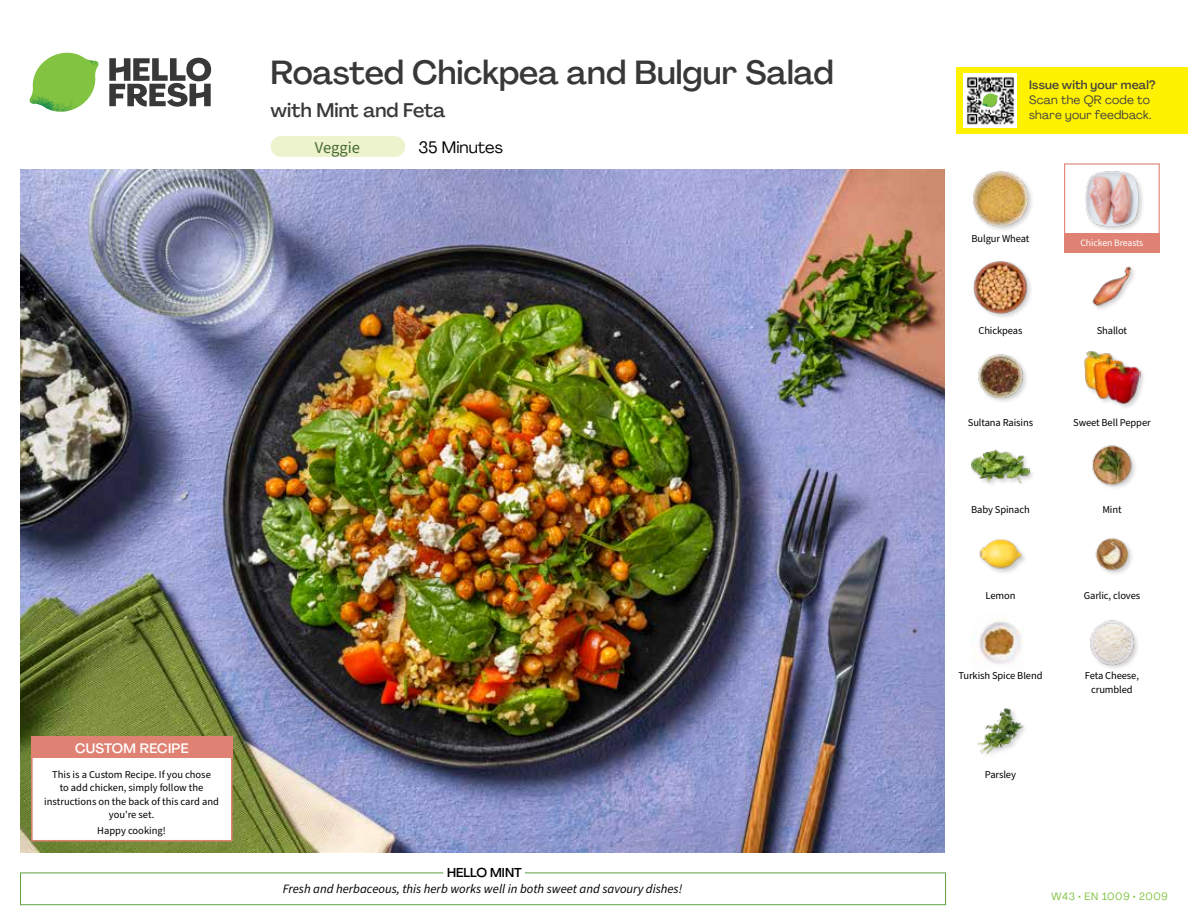
<style>
.page{position:relative;width:1188px;height:918px;background:#fff}
.page>*{position:absolute;margin:0;border:0;box-sizing:border-box;transform-origin:0 0}
.t1{font:500 33px "Agrandir";color:#383839}
.t2{font:500 19.5px "Agrandir";color:#383839}
.t3{font:16.5px "Agrandir";color:#000}
.t4{font:16.5px "Source Sans Pro";color:#476b32}
.t5{font:500 13.5px "Agrandir";letter-spacing:.02em;color:#fff}
.t6{font:italic 12.75px "Source Sans Pro";color:#000}
.t7{font:500 12.75px "Agrandir";color:#000}
.t8{font:12px/15px "Agrandir";letter-spacing:.02em;color:#414042}
.t9{font:500 12px "Agrandir";letter-spacing:.02em;color:#414042}
.t10{font:10.5px/13.5px "Source Sans Pro";letter-spacing:-.01em;color:#000;text-align:center}
.t11{font:10.5px "Agrandir";letter-spacing:.05em;color:#82c341}
.t12{font:9.75px "Source Sans Pro";letter-spacing:-.01em;color:#fff}
</style>
<div class="page">
<svg style="left:109px;top:57px;width:102px;height:50px"></svg>
<svg style="left:34px;top:53px;width:62px;height:40px"></svg>
<img style="left:67px;top:53px;width:32px;height:26px">
<img style="left:33px;top:75px;width:59px;height:11px">
<img style="left:29px;top:79px;width:61px;height:33px">
<img style="left:65px;top:86px;width:27px;height:25px">
<div style="left:20px;top:873px;width:926px;height:32px;border:1px solid #609f43"></div>
<div style="left:443px;top:865px;width:82px;height:15px;background:#fff"></div>
<img style="left:21px;top:170px;width:924px;height:682px">
<div style="left:271px;top:136px;width:134px;height:21px;background:#edf3cd;border-radius:10px"></div>
<img style="left:977px;top:708px;width:48px;height:47px">
<img style="left:1090px;top:620px;width:48px;height:49px">
<img style="left:978px;top:620px;width:45px;height:44px">
<img style="left:1095px;top:537px;width:37px;height:37px">
<img style="left:979px;top:538px;width:46px;height:35px">
<img style="left:1092px;top:445px;width:43px;height:43px">
<div style="left:970px;top:449px;width:66px;height:41px;background:#000;opacity:.2"></div>
<img style="left:972px;top:449px;width:57px;height:41px">
<div style="left:1083px;top:350px;width:63px;height:60px;background:#000;opacity:.2"></div>
<img style="left:1083px;top:350px;width:58px;height:55px">
<img style="left:978px;top:354px;width:49px;height:48px">
<img style="left:1092px;top:266px;width:42px;height:43px">
<div style="left:973px;top:260px;width:60px;height:60px;background:#000;opacity:.2"></div>
<img style="left:973px;top:260px;width:56px;height:56px">
<div style="left:1084px;top:170px;width:61px;height:63px;background:#000;opacity:.2"></div>
<img style="left:1084px;top:170px;width:57px;height:57px">
<div style="left:972px;top:170px;width:62px;height:62px;background:#000;opacity:.2"></div>
<img style="left:972px;top:170px;width:57px;height:57px">
<div style="left:1064px;top:163px;width:96px;height:73px;border:1px solid #df8273"></div>
<div style="left:1064px;top:234px;width:96px;height:19px;background:#df8273"></div>
<div style="left:31px;top:737px;width:201px;height:104px;background:#fff;border:2px solid #df8273"></div>
<div style="left:31px;top:737px;width:202px;height:21px;background:#df8273"></div>
<div style="left:956px;top:67px;width:232px;height:67px;background:#fff200"></div>
<img style="left:964px;top:74px;width:52px;height:54px">
<svg style="left:982px;top:93px;width:16px;height:14px"></svg>
<h1 class="t1" style="left:271px;top:52px;width:565px">Roasted Chickpea and Bulgur Salad</h1>
<h2 class="t2" style="left:271px;top:98px;width:176px">with Mint and Feta</h2>
<h3 class="t4" style="left:315px;top:136px;width:47px">Veggie</h3>
<h3 class="t3" style="left:418px;top:137px;width:86px">35 Minutes</h3>
<p class="t5" style="left:75px;top:739px;width:115px">CUSTOM RECIPE</p>
<p class="t10" style="left:44px;top:768px;width:176px">This is a Custom Recipe. If you chose<br>to add chicken, simply follow the instructions on the back of this card and you're set.</p>
<p class="t10" style="left:97px;top:824px;width:70px">Happy cooking!</p>
<p class="t7" style="left:447px;top:864px;width:76px">HELLO MINT</p>
<p class="t6" style="left:283px;top:880px;width:401px">Fresh and herbaceous, this herb works well in both sweet and savoury dishes!</p>
<p class="t9" style="left:1029px;top:77px;width:128px">Issue with your meal?</p>
<p class="t8" style="left:1029px;top:92px;width:124px">Scan the QR code to share your feedback.</p>
<p class="t10" style="left:972px;top:232px;width:59px">Bulgur Wheat</p>
<p class="t10" style="left:978px;top:324px;width:46px">Chickpeas</p>
<p class="t12" style="left:1080px;top:237px;width:64px">Chicken Breasts</p>
<p class="t10" style="left:1097px;top:324px;width:32px">Shallot</p>
<p class="t10" style="left:968px;top:416px;width:67px">Sultana Raisins</p>
<p class="t10" style="left:1073px;top:416px;width:79px">Sweet Bell Pepper</p>
<p class="t10" style="left:971px;top:503px;width:60px">Baby Spinach</p>
<p class="t10" style="left:1102px;top:503px;width:21px">Mint</p>
<p class="t10" style="left:986px;top:589px;width:31px">Lemon</p>
<p class="t10" style="left:1084px;top:589px;width:58px">Garlic, cloves</p>
<p class="t10" style="left:958px;top:669px;width:86px">Turkish Spice Blend</p>
<p class="t10" style="left:1085px;top:669px;width:56px">Feta Cheese, crumbled</p>
<p class="t10" style="left:985px;top:768px;width:33px">Parsley</p>
<p class="t11" style="left:1051px;top:890px;width:118px">W43 • EN 1009 • 2009</p>
</div>
